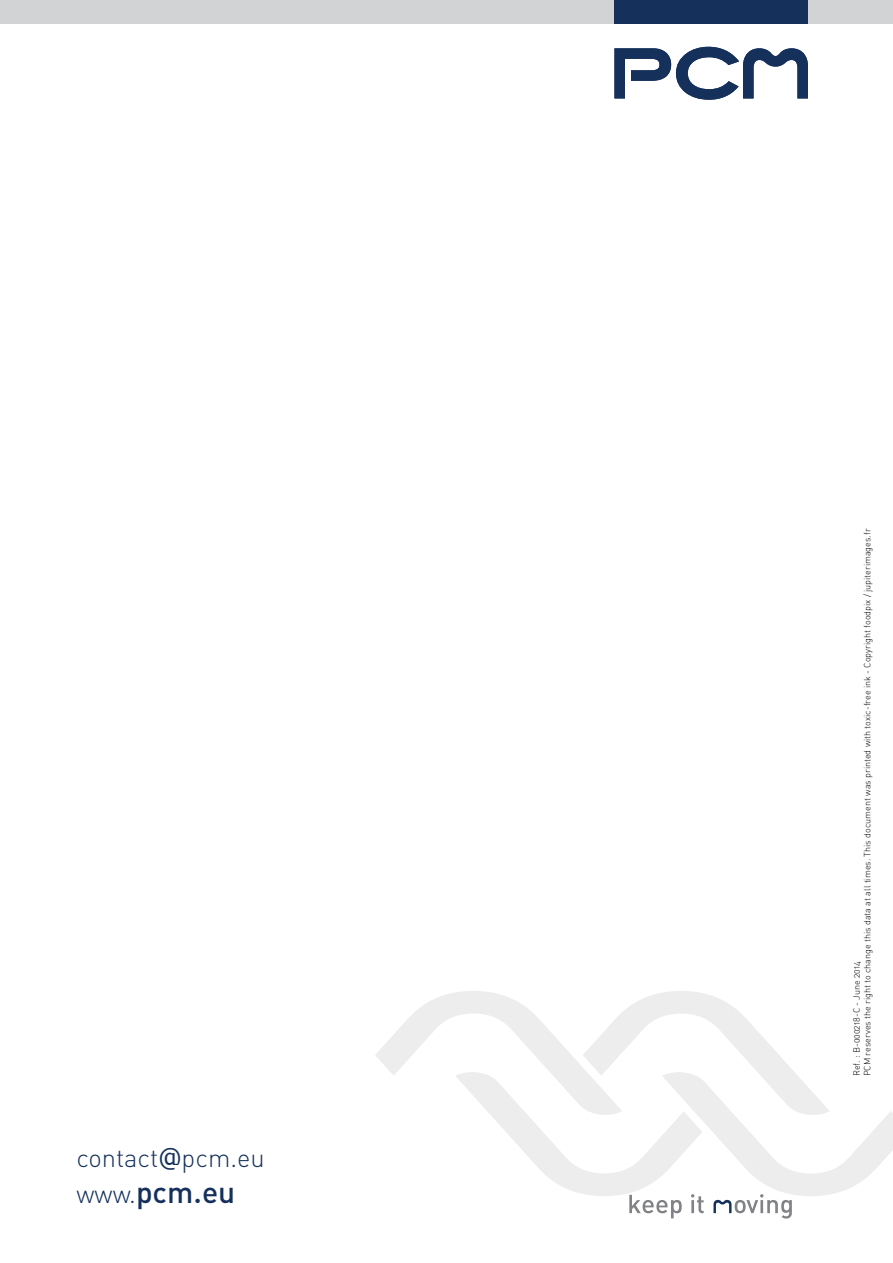
<style>
.page{position:relative;width:893px;height:1263px;background:#fff}
.page>*{position:absolute;margin:0;border:0;box-sizing:border-box;transform-origin:0 0}
.t1{font:30px "DIN Medium Alternate";color:#15315b}
.t2{font:25.5px "DIN Light Alternate";color:#15315b}
.t3{font:9px/10.8px "DIN Light Alternate";color:#000}
.s1{font-family:"Tahoma"}
.s2{font-family:"DIN Light Alternate";font-size:25.5px}
</style>
<div class="page">
<div style="left:0;top:0;width:893px;height:23px;background:#d1d3d4"></div>
<div style="left:614px;top:0;width:194px;height:23px;background:#15315b"></div>
<svg style="left:376px;top:991px;width:517px;height:227px"></svg>
<svg style="left:614px;top:47px;width:194px;height:53px"></svg>
<h2 class="t2" style="left:76px;top:1142px;width:190px">contact<span class="s1">@</span>pcm.eu</h2>
<h1 class="t1" style="left:76px;top:1173px;width:160px"><span class="s2">www.</span>pcm.eu</h1>
<p class="t3" style="left:851px;top:1076px;width:549px;rotate:-90deg">Ref. : B-000218-C - June 2014<br>PCM reserves the right to change this data at all times. This document was printed with toxic-free ink - Copyright foodpix / jupiterimages.fr</p>
</div>
